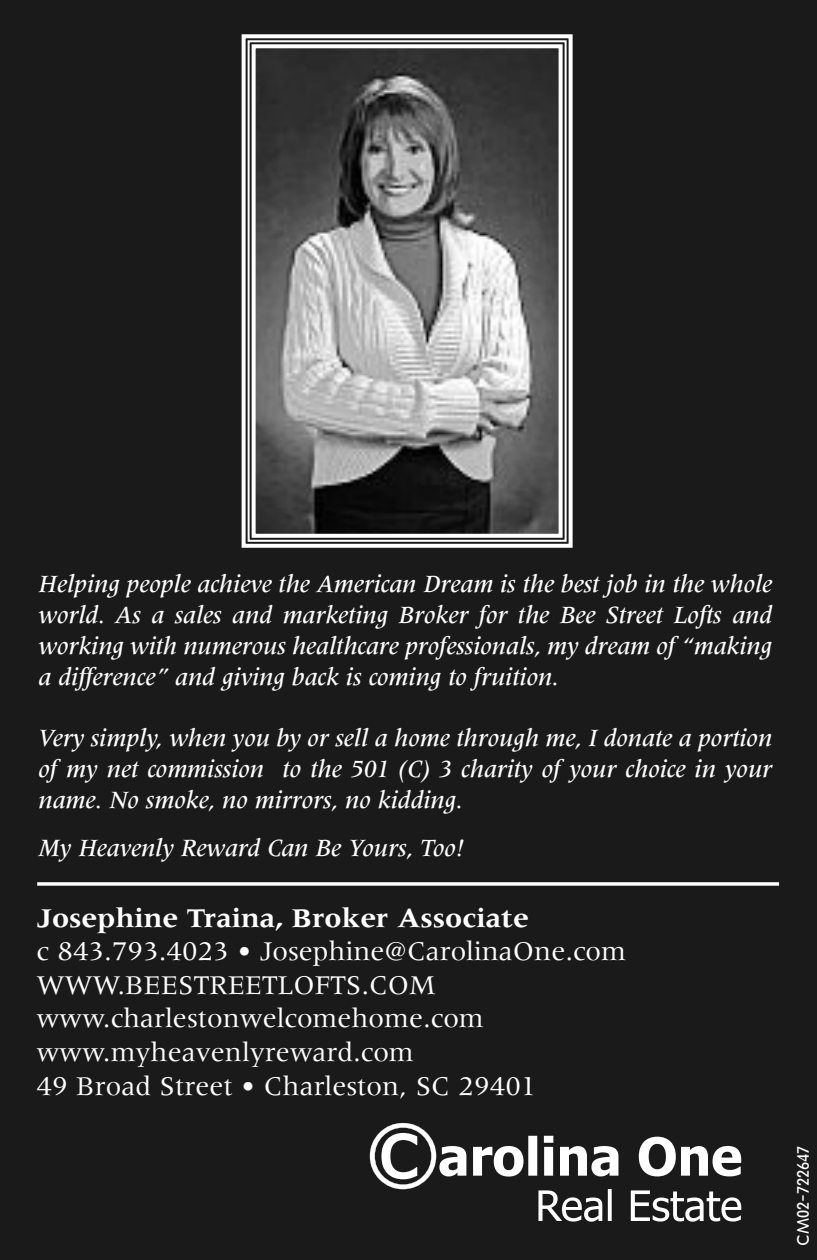
<style>
.page{position:relative;width:817px;height:1260px;background:#fff}
.page>*{position:absolute;margin:0;border:0;box-sizing:border-box;transform-origin:0 0}
.t1{font:28px/33.6px "Meridien";color:#fff}
.t2{font:700 28px "Meridien";color:#fff}
.t3{font:italic 500 25.55px/30.8px "Meridien";color:#fff;text-align:justify}
.t4{font:24.5px "Post Techno 6";color:#fff}
</style>
<div class="page">
<div style="left:0;top:0;width:816px;height:1260px;background:#1a1a1a"></div>
<img style="left:256px;top:49px;width:301px;height:484px">
<div style="left:241px;top:34px;width:331px;height:514px;border:4px solid #fff"></div>
<div style="left:247px;top:40px;width:319px;height:502px;border:2px solid #fff"></div>
<div style="left:251px;top:44px;width:311px;height:494px;border:4px solid #fff"></div>
<svg style="left:370px;top:1123px;width:371px;height:99px"></svg>
<svg style="left:37px;top:882px;width:742px;height:4px;background:#e2e2e2"></svg>
<p class="t3" style="left:39px;top:568px;width:735px">Helping people achieve the American Dream is the best job in the whole world. As a sales and marketing Broker for the Bee Street Lofts and working with numerous healthcare professionals, my dream of “making a difference” and giving back is coming to fruition.</p>
<p class="t3" style="left:39px;top:722px;width:735px">Very simply, when you by or sell a home through me, I donate a portion of my net commission to the 501 (C) 3 charity of your choice in your name. No smoke, no mirrors, no kidding.</p>
<p class="t3" style="left:39px;top:831px;width:427px">My Heavenly Reward Can Be Yours, Too!</p>
<p class="t2" style="left:36px;top:908px;width:494px">Josephine Traina, Broker Associate</p>
<p class="t1" style="left:36px;top:934px;width:591px">c 843.793.4023 • Josephine@CarolinaOne.com WWW.BEESTREETLOFTS.COM www.charlestonwelcomehome.com www.myheavenlyreward.com<br>49 Broad Street • Charleston, SC 29401</p>
<p class="t4" style="left:786px;top:1246px;width:102px;rotate:-90deg">CM02-722647</p>
</div>
